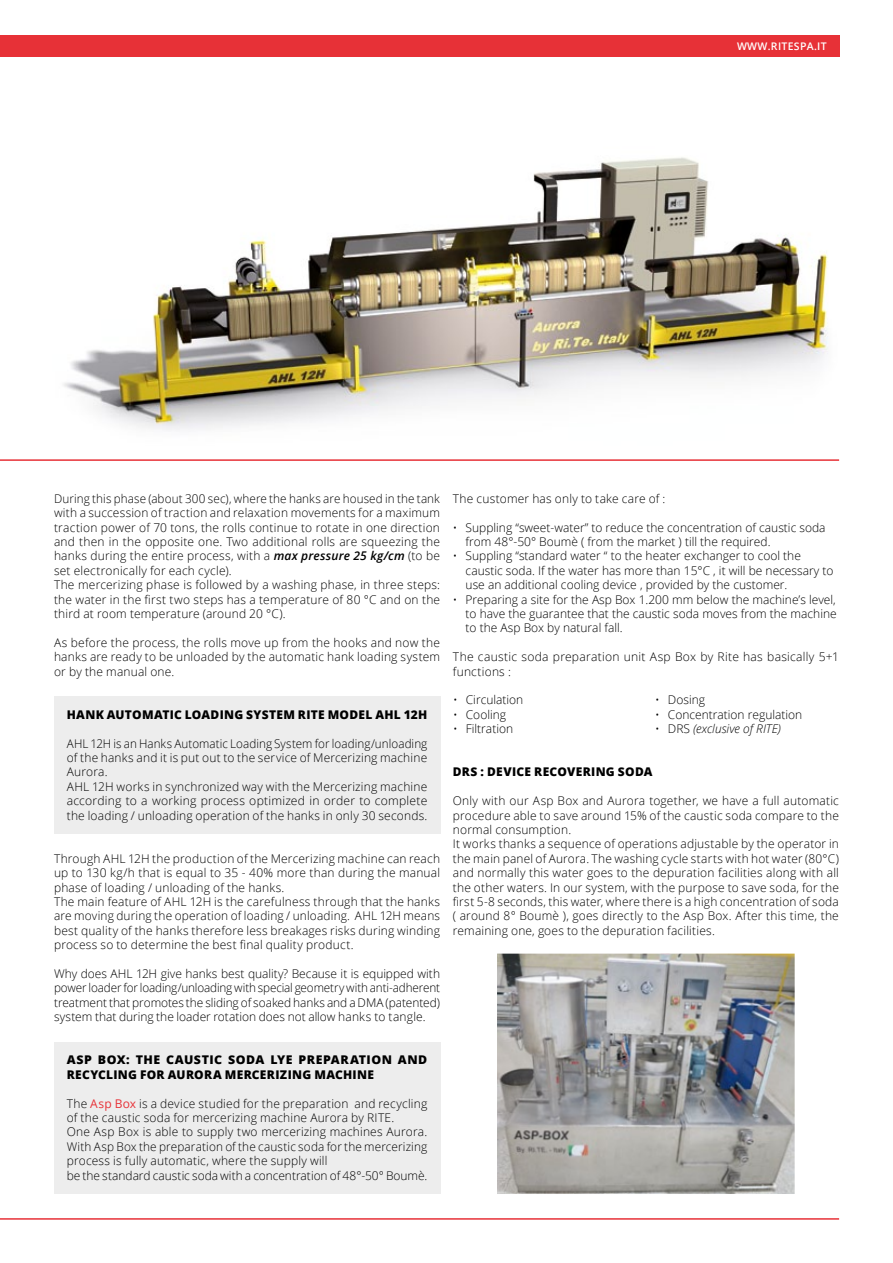
<style>
.page{position:relative;width:893px;height:1263px;background:#fff}
.page>*{position:absolute;margin:0;border:0;box-sizing:border-box;transform-origin:0 0}
.t1{font:300 12px/14.4px "Open Sans";letter-spacing:.015em;color:#000}
.t2{font:800 12px "Open Sans";letter-spacing:.025em;color:#000}
.t3{font:italic 300 12px "Open Sans";color:#000}
.t4{font:600 10.5px "Open Sans";letter-spacing:.03em;color:#fff}
.s1{font-weight:600;font-style:italic}
.s2{font-weight:400;color:#e73137}
.s3{font-style:normal}
</style>
<div class="page">
<div style="left:0;top:35px;width:839px;height:22px;background:#e73137"></div>
<hr style="left:0;top:1218px;width:839px;height:2px;background:#e73137">
<div style="left:54px;top:696px;width:386px;height:138px;background:#ededed"></div>
<div style="left:54px;top:1042px;width:386px;height:152px;background:#ededed"></div>
<img style="left:497px;top:954px;width:298px;height:240px">
<img style="left:63px;top:157px;width:765px;height:273px">
<hr style="left:0;top:459px;width:839px;height:2px;background:#e73137">
<p class="t4" style="left:737px;top:39px;width:89px">WWW.RITESPA.IT</p>
<p class="t1" style="left:54px;top:491px;width:388px">During this phase (about 300 sec), where the hanks are housed in the tank with a succession of traction and relaxation movements for a maximum traction power of 70 tons, the rolls continue to rotate in one direction and then in the opposite one. Two additional rolls are squeezing the hanks during the entire process, with a <span class="s1">max pressure 25 kg/cm</span> (to be set electronically for each cycle).<br>The mercerizing phase is followed by a washing phase, in three steps: the water in the first two steps has a temperature of 80 °C and on the third at room temperature (around 20 °C).</p>
<p class="t1" style="left:54px;top:635px;width:388px;text-align:justify">As before the process, the rolls move up from the hooks and now the hanks are ready to be unloaded by the automatic hank loading system or by the manual one.</p>
<p class="t2" style="left:67px;top:705px;width:103px">HANK AUTOMATIC</p>
<p class="t2" style="left:185px;top:705px;width:35px">LOADING</p>
<p class="t2" style="left:246px;top:705px;width:67px">SYSTE M RITE</p>
<p class="t2" style="left:328px;top:705px;width:101px">MODEL AHL 12H</p>
<p class="t1" style="left:67px;top:736px;width:362px">AHL 12H is an Hanks Automatic Loading System for loading/unloading of the hanks and it is put out to the service of Mercerizing machine Aurora.<br>AHL 12H works in synchronized way with the Mercerizing machine according to a working process optimized in order to complete the loading / unloading operation of the hanks in only 30 seconds.</p>
<p class="t1" style="left:54px;top:851px;width:388px">Through AHL 12H the production of the Mercerizing machine can reach up to 130 kg/h that is equal to 35 - 40% more than during the manual phase of loading / unloading of the hanks.<br>The main feature of AHL 12H is the carefulness through that the hanks are moving during the operation of loading / unloading. AHL 12H means best quality of the hanks therefore less breakages risks during winding process so to determine the best final quality product.</p>
<p class="t1" style="left:54px;top:966px;width:388px;text-align:justify">Why does AHL 12H give hanks best quality? Because it is equipped with power loader for loading/unloading with special geometry with anti-adherent treatment that promotes the sliding of soaked hanks and a DMA (patented) system that during the loader rotation does not allow hanks to tangle.</p>
<p class="t2" style="left:67px;top:1051px;width:143px">ASP BOX: THE CAUSTIC</p>
<p class="t2" style="left:228px;top:1051px;width:190px">SODA LYE PREPARATI ON AND</p>
<p class="t2" style="left:67px;top:1065px;width:55px">RECYCLING</p>
<p class="t2" style="left:140px;top:1065px;width:156px">FOR AURORA MERCERIZING</p>
<p class="t2" style="left:314px;top:1065px;width:46px">MACHINE</p>
<p class="t1" style="left:67px;top:1096px;width:362px">The <span class="s2">Asp Box</span> is a device studied for the preparation and recycling of the caustic soda for mercerizing machine Aurora by RITE.<br>One Asp Box is able to supply two mercerizing machines Aurora.<br>With Asp Box the preparation of the caustic soda for the mercerizing process is fully automatic, where the supply will<br>be the standard caustic soda with a concentration of 48°-50° Boumè.</p>
<p class="t1" style="left:453px;top:491px;width:214px">The customer has only to take care of :</p>
<p class="t1" style="left:466px;top:520px;width:361px;text-indent:-13px">• Suppling “sweet-water” to reduce the concentration of caustic soda from 48°-50° Boumè ( from the market ) till the required.</p>
<p class="t1" style="left:466px;top:548px;width:369px;text-indent:-13px">• Suppling “standard water “ to the heater exchanger to cool the caustic soda. If the water has more than 15°C , it will be necessary to use an additional cooling device , provided by the customer.</p>
<p class="t1" style="left:466px;top:592px;width:373px;text-align:justify;text-indent:-13px">• Preparing a site for the Asp Box 1.200 mm below the machine’s level, to have the guarantee that the caustic soda moves from the machine to the Asp Box by natural fall.</p>
<p class="t1" style="left:453px;top:649px;width:388px">The caustic soda preparation unit Asp Box by Rite has basically 5+1 functions :</p>
<p class="t1" style="left:453px;top:692px;width:72px">• Circulation</p>
<p class="t1" style="left:453px;top:707px;width:55px">• Cooling</p>
<p class="t1" style="left:453px;top:721px;width:62px">• Filtration</p>
<p class="t1" style="left:655px;top:692px;width:51px">• Dosing</p>
<p class="t1" style="left:655px;top:707px;width:149px">• Concentration regulation</p>
<p class="t3" style="left:655px;top:720px;width:127px"><span class="s3">• DRS</span> (exclusive of RITE)</p>
<p class="t2" style="left:453px;top:763px;width:201px">DRS : DEVICE RECOVERING SODA</p>
<p class="t1" style="left:453px;top:793px;width:388px">Only with our Asp Box and Aurora together, we have a full automatic procedure able to save around 15% of the caustic soda compare to the normal consumption.<br>It works thanks a sequence of operations adjustable by the operator in the main panel of Aurora. The washing cycle starts with hot water (80°C) and normally this water goes to the depuration facilities along with all the other waters. In our system, with the purpose to save soda, for the first 5-8 seconds, this water, where there is a high concentration of soda ( around 8° Boumè ), goes directly to the Asp Box. After this time, the remaining one, goes to the depuration facilities.</p>
</div>
